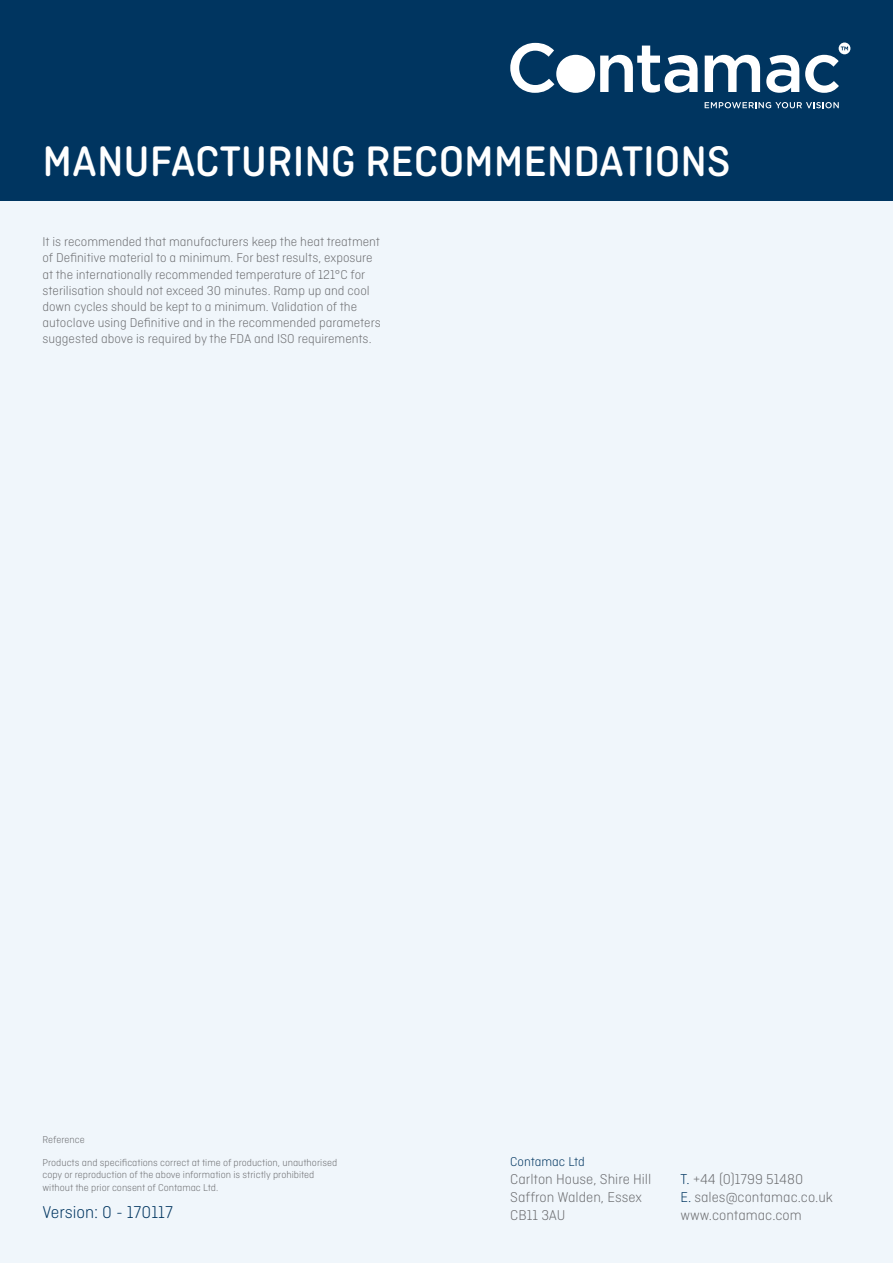
<style>
.page{position:relative;width:893px;height:1263px;background:#fff}
.page>*{position:absolute;margin:0;border:0;box-sizing:border-box;transform-origin:0 0}
.t1{font:500 45px "Ciutadella Rounded";color:#fff}
.t2{font:300 18px "Ciutadella Rounded";color:#003560}
.t3{font:300 15px/18px "Ciutadella Rounded";color:#6c6d70}
.t4{font:300 13.5px/16.2px "Ciutadella Rounded";color:#6c6d70}
.t5{font:300 13.5px "Ciutadella Rounded";color:#003560}
.t6{font:300 10.5px/12.6px "Ciutadella Rounded";color:#6c6d70}
.s1{color:#003560}
</style>
<div class="page">
<div style="left:0;top:201px;width:893px;height:1062px;background:#f0f6fb"></div>
<div style="left:0;top:0;width:893px;height:201px;background:#003560"></div>
<svg style="left:510px;top:43px;width:44px;height:50px"></svg>
<div style="left:556px;top:55px;width:39px;height:38px;background:#fff;border-radius:19px"></div>
<svg style="left:600px;top:46px;width:98px;height:47px"></svg>
<svg style="left:705px;top:55px;width:55px;height:37px"></svg>
<svg style="left:766px;top:55px;width:33px;height:38px"></svg>
<svg style="left:805px;top:43px;width:45px;height:50px"></svg>
<svg style="left:705px;top:102px;width:134px;height:6px"></svg>
<p class="t1" style="left:43px;top:136px;width:690px">MANUFACTURING RECOMMENDATIONS</p>
<p class="t4" style="left:43px;top:234px;width:340px">It is recommended that manufacturers keep the heat treatment of Definitive material to a minimum. For best results, exposure at the internationally recommended temperature of 121°C for sterilisation should not exceed 30 minutes. Ramp up and cool down cycles should be kept to a minimum. Validation of the autoclave using Definitive and in the recommended parameters suggested above is required by the FDA and ISO requirements.</p>
<p class="t6" style="left:43px;top:1133px;width:44px">Reference</p>
<p class="t5" style="left:510px;top:1155px;width:76px">Contamac Ltd</p>
<p class="t3" style="left:510px;top:1170px;width:143px">Carlton House, Shire Hill<br>Saffron Walden, Essex<br>CB11 3AU</p>
<p class="t6" style="left:43px;top:1156px;width:296px">Products and specifications correct at time of production, unauthorised copy or reproduction of the above information is strictly prohibited without the prior consent of Contamac Ltd.</p>
<p class="t3" style="left:680px;top:1170px;width:154px"><span class="s1">T.</span> +44 (0)1799 51480<br><span class="s1">E.</span> sales@contamac.co.uk</p>
<p class="t2" style="left:43px;top:1202px;width:132px">Version: 0 - 170117</p>
<p class="t3" style="left:680px;top:1206px;width:123px">www.contamac.com</p>
</div>
